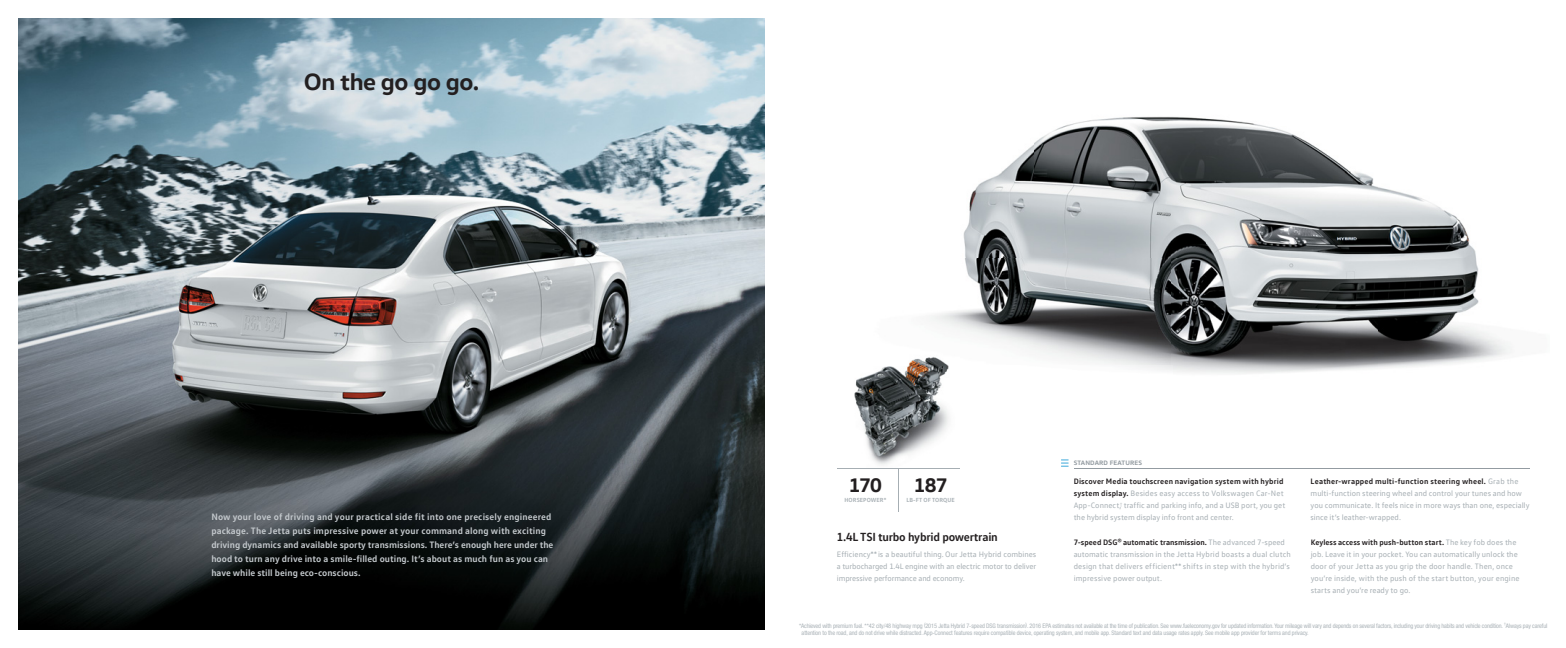
<style>
.page{position:relative;width:1566px;height:648px;background:#fff}
.page>*{position:absolute;margin:0;border:0;box-sizing:border-box;transform-origin:0 0}
.t1{font:700 24px "VW Head";letter-spacing:-.015em;color:#231f20}
.t2{font:700 20px "VW Head";letter-spacing:-.04em;color:#231f20}
.t3{font:700 12px "VW Text";letter-spacing:-.02em;color:#231f20}
.t4{font:700 9.5px/14px "VW Text";color:#c5cace}
.t5{font:8px/12px "VW Text";color:#a6aeb3}
.t6{font:700 6.5px "VW Head";letter-spacing:.015em;color:#939ba1}
.t7{font:condensed 6.2px/7px "Helvetica Neue";letter-spacing:-.015em;color:#abb3b8}
.t8{font:700 6px "VW Text";letter-spacing:.01em;color:#a6aeb3}
.s1{font-family:"VW Head"}
.s2{font-weight:700;color:#231f20}
</style>
<div class="page">
<img style="left:18px;top:18px;width:747px;height:612px">
<img style="left:963px;top:116px;width:513px;height:142px">
<img style="left:929px;top:258px;width:243px;height:107px">
<img style="left:1172px;top:258px;width:340px;height:116px">
<img style="left:854px;top:377px;width:95px;height:88px">
<img style="left:863px;top:344px;width:96px;height:57px">
<hr style="left:898px;top:469px;width:1px;height:42px;background:#a6aeb3">
<hr style="left:837px;top:468px;width:123px;height:1px;background:#a6aeb3">
<hr style="left:1074px;top:469px;width:456px;height:1px;background:#939ba1">
<svg style="left:1061px;top:460px;width:8px;height:7px"></svg>
<h1 class="t1" style="left:304px;top:74px;width:177px">On the go go go.</h1>
<p class="t4" style="left:211px;top:511px;width:343px">Now your love of driving and your practical side fit into one precisely engineered package. The Jetta puts impressive power at your command along with exciting driving dynamics and available sporty transmissions. There’s enough here under the hood to turn any drive into a smile-filled outing. It’s about as much fun as you can have while still being eco-conscious.</p>
<h2 class="t2" style="left:849px;top:478px;width:35px">170</h2>
<h2 class="t2" style="left:914px;top:478px;width:35px">187</h2>
<p class="t8" style="left:845px;top:498px;width:43px">HORSEPOWER<span class="s1">*</span></p>
<p class="t8" style="left:907px;top:498px;width:50px">LB-FT OF TORQUE</p>
<h3 class="t3" style="left:837px;top:533px;width:163px">1.4L TSI turbo hybrid powertrain</h3>
<p class="t5" style="left:837px;top:549px;width:201px;text-align:justify">Efficiency** is a beautiful thing. Our Jetta Hybrid combines a turbocharged 1.4L engine with an electric motor to deliver impressive performance and economy.</p>
<p class="t6" style="left:1074px;top:460px;width:70px">STANDARD FEATURES</p>
<p class="t5" style="left:1074px;top:476px;width:213px"><span class="s2">Discover Media touchscreen navigation system with hybrid system display.</span> Besides easy access to Volkswagen Car-Net App-Connect,<sup>†</sup> traffic and parking info, and a USB port, you get the hybrid system display info front and center.</p>
<p class="t5" style="left:1074px;top:537px;width:219px"><span class="s2">7-speed DSG® automatic transmission.</span> The advanced 7-speed automatic transmission in the Jetta Hybrid boasts a dual clutch design that delivers efficient** shifts in step with the hybrid’s impressive power output.</p>
<p class="t5" style="left:1311px;top:476px;width:220px"><span class="s2">Leather-wrapped multi-function steering wheel.</span> Grab the multi-function steering wheel and control your tunes and how you communicate. It feels nice in more ways than one, especially since it’s leather-wrapped.</p>
<p class="t5" style="left:1311px;top:537px;width:210px"><span class="s2">Keyless access with push-button start.</span> The key fob does the job. Leave it in your pocket. You can automatically unlock the door of your Jetta as you grip the door handle. Then, once you’re inside, with the push of the start button, your engine starts and you’re ready to go.</p>
<p class="t7" style="left:802px;top:622px;width:747px;text-indent:-2px">*Achieved with premium fuel. **42 city/48 highway mpg (2015 Jetta Hybrid 7-speed DSG transmission). 2016 EPA estimates not available at the time of publication. See www.fueleconomy.gov for updated information. Your mileage will vary and depends on several factors, including your driving habits and vehicle condition. <sup>†</sup>Always pay careful attention to the road, and do not drive while distracted. App-Connect features require compatible device, operating system, and mobile app. Standard text and data usage rates apply. See mobile app provider for terms and privacy.</p>
</div>
